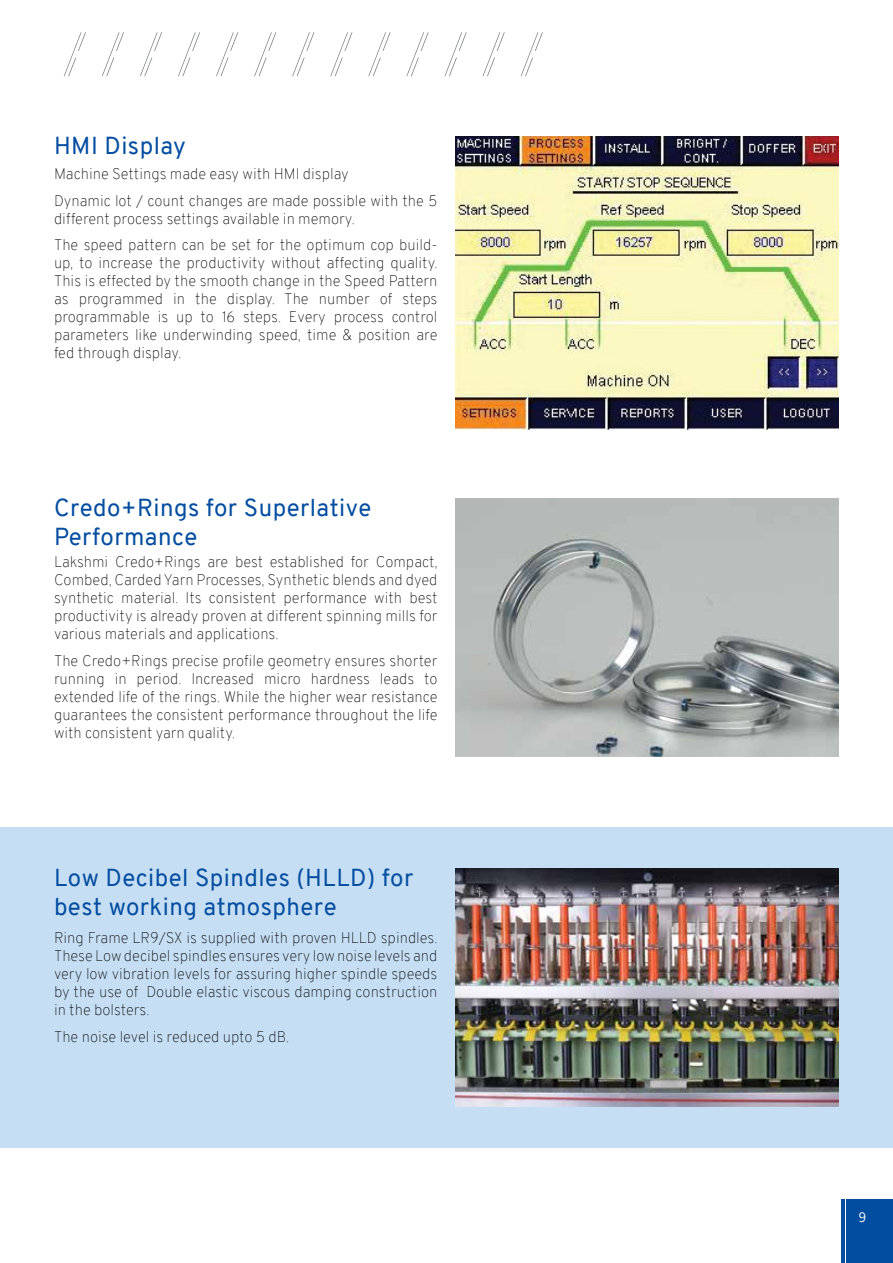
<style>
.page{position:relative;width:893px;height:1263px;background:#fff}
.page>*{position:absolute;margin:0;border:0;box-sizing:border-box;transform-origin:0 0}
.t1{font:24px/28.8px "Overpass";letter-spacing:.02em;color:#034da1}
.t2{font:100 15px/18px "Overpass";color:#000;text-align:justify}
.t3{font:15px "Assistant";color:#fff}
</style>
<div class="page">
<svg style="left:64px;top:32px;width:22px;height:44px"></svg>
<svg style="left:102px;top:32px;width:22px;height:44px"></svg>
<svg style="left:140px;top:32px;width:22px;height:44px"></svg>
<svg style="left:178px;top:32px;width:22px;height:44px"></svg>
<svg style="left:216px;top:32px;width:22px;height:44px"></svg>
<svg style="left:254px;top:32px;width:22px;height:44px"></svg>
<svg style="left:292px;top:32px;width:22px;height:44px"></svg>
<svg style="left:330px;top:32px;width:22px;height:44px"></svg>
<svg style="left:368px;top:32px;width:22px;height:44px"></svg>
<svg style="left:406px;top:32px;width:23px;height:44px"></svg>
<svg style="left:444px;top:32px;width:23px;height:44px"></svg>
<svg style="left:483px;top:32px;width:22px;height:44px"></svg>
<svg style="left:521px;top:32px;width:22px;height:44px"></svg>
<hr style="left:842px;top:1199px;width:3px;height:64px;background:#034da1">
<div style="left:847px;top:1199px;width:46px;height:64px;background:#034da1"></div>
<div style="left:0;top:827px;width:893px;height:320px;background:#c6def3"></div>
<img style="left:455px;top:868px;width:384px;height:238px">
<img style="left:455px;top:136px;width:384px;height:294px">
<img style="left:455px;top:498px;width:384px;height:258px">
<h1 class="t1" style="left:54px;top:131px;width:133px">HMI Display</h1>
<p class="t2" style="left:54px;top:161px;width:385px;line-height:26.5px">Machine Settings made easy with HMI display<br>Dynamic lot / count changes are made possible with the 5</p>
<p class="t2" style="left:54px;top:205px;width:385px;line-height:26.5px">different process settings available in memory.<br>The speed pattern can be set for the optimum cop build-</p>
<p class="t2" style="left:54px;top:254px;width:385px">up, to increase the productivity without affecting quality.<br>This is effected by the smooth change in the Speed Pattern as programmed in the display. The number of steps programmable is up to 16 steps. Every process control parameters like underwinding speed, time &amp; position are fed through display.</p>
<h1 class="t1" style="left:54px;top:494px;width:319px">Credo+Rings for Superlative<br>Performance</h1>
<p class="t2" style="left:54px;top:553px;width:385px">Lakshmi Credo+Rings are best established for Compact, Combed, Carded Yarn Processes, Synthetic blends and dyed synthetic material. Its consistent performance with best productivity is already proven at different spinning mills for various materials and applications.</p>
<p class="t2" style="left:54px;top:652px;width:385px">The Credo+Rings precise profile geometry ensures shorter running in period. Increased micro hardness leads to extended life of the rings. While the higher wear resistance guarantees the consistent performance throughout the life with consistent yarn quality.</p>
<h1 class="t1" style="left:54px;top:863px;width:361px">Low Decibel Spindles (HLLD) for best working atmosphere</h1>
<p class="t2" style="left:54px;top:929px;width:385px">Ring Frame LR9/SX is supplied with proven HLLD spindles.<br>These Low decibel spindles ensures very low noise levels and very low vibration levels for assuring higher spindle speeds by the use of Double elastic viscous damping construction in the bolsters.</p>
<p class="t2" style="left:54px;top:1027px;width:237px">The noise level is reduced upto 5 dB.</p>
<p class="t3" style="left:859px;top:1207px;width:9px">9</p>
</div>
